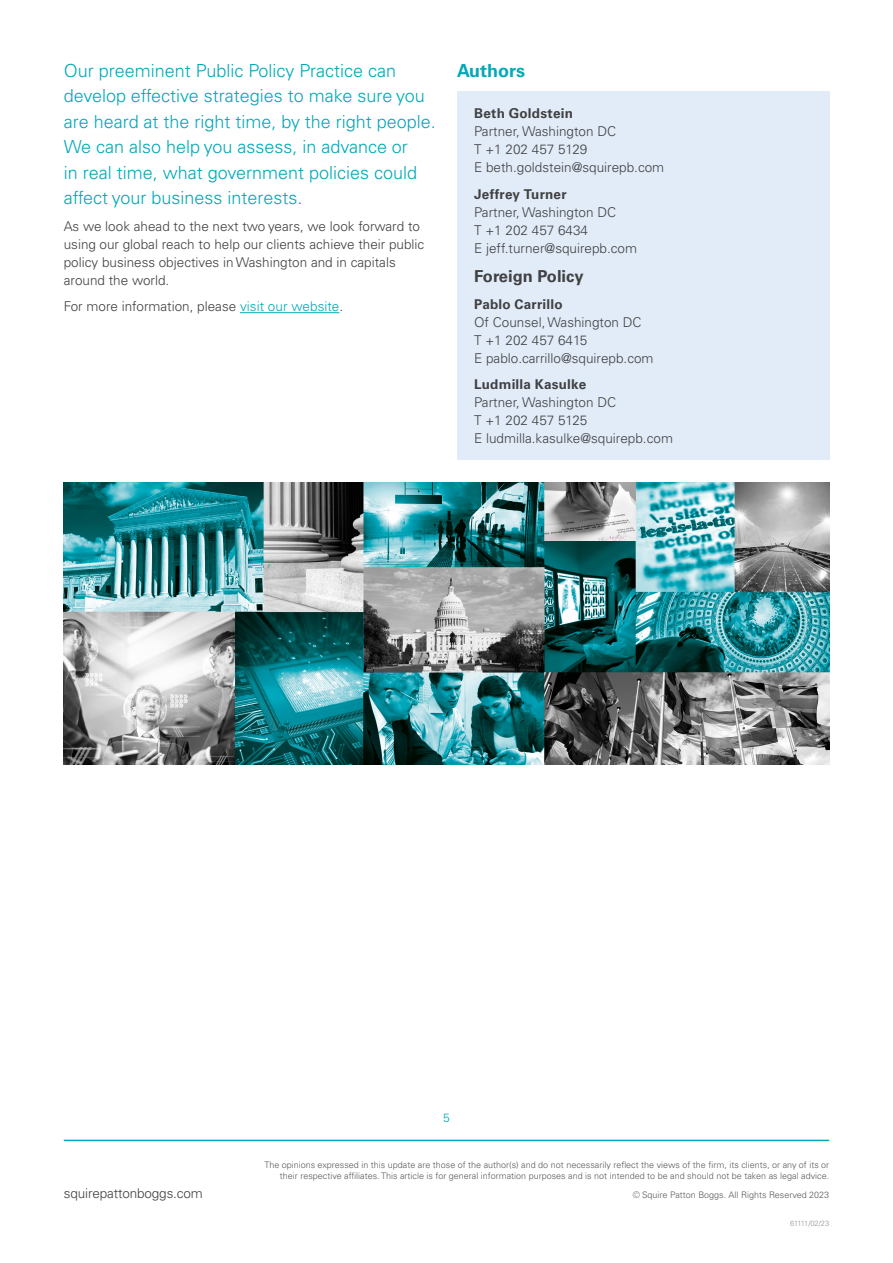
<style>
.page{position:relative;width:893px;height:1263px;background:#fff}
.page>*{position:absolute;margin:0;border:0;box-sizing:border-box;transform-origin:0 0}
.t1{font:300 18px/25.5px "Univers LTCYR 45";color:#00a9b7}
.t2{font:700 18px "Univers LTCYR 65";color:#00a9b7}
.t3{font:700 16.5px "Univers LTCYR 65";color:#414042}
.t4{font:300 13.5px/18px "Univers LTCYR 45";color:#414042}
.t5{font:700 13.5px "Univers LTCYR 65";letter-spacing:.015em;color:#414042}
.t6{font:300 12px "Univers LTCYR 45";color:#00a9b7}
.t7{font:300 9px/10.8px "Univers LTCYR 45";color:#58595b;text-align:right}
.t8{font:300 7.5px "Univers LTCYR 45";letter-spacing:-.06em;color:#939598}
.s1{color:#00a9b7}
</style>
<div class="page">
<hr style="left:64px;top:1140px;width:765px;height:1px;background:#00a9b7">
<hr style="left:240px;top:312px;width:99px;height:1px;background:#00a9b7">
<div style="left:457px;top:91px;width:372px;height:369px;background:#e1ecf8"></div>
<img style="left:64px;top:482px;width:765px;height:283px">
<p class="t1" style="left:64px;top:57px;width:374px">Our preeminent Public Policy Practice can develop effective strategies to make sure you are heard at the right time, by the right people.<br>We can also help you assess, in advance or<br>in real time, what government policies could affect your business interests.</p>
<p class="t4" style="left:64px;top:217px;width:362px">As we look ahead to the next two years, we look forward to using our global reach to help our clients achieve their public policy business objectives in Washington and in capitals around the world.</p>
<p class="t4" style="left:64px;top:297px;width:281px">For more information, please <span class="s1">visit our website</span>.</p>
<h1 class="t2" style="left:457px;top:58px;width:70px">Authors</h1>
<p class="t5" style="left:474px;top:104px;width:100px">Beth Goldstein</p>
<p class="t4" style="left:474px;top:122px;width:192px">Partner, Washington DC<br>T +1 202 457 5129<br>E beth.goldstein@squirepb.com</p>
<p class="t5" style="left:474px;top:184px;width:94px">Jeffrey Turner</p>
<p class="t4" style="left:474px;top:202px;width:165px">Partner, Washington DC<br>T +1 202 457 6434<br>E jeff.turner@squirepb.com</p>
<p class="t3" style="left:474px;top:265px;width:111px">Foreign Policy</p>
<p class="t5" style="left:474px;top:294px;width:90px">Pablo Carrillo</p>
<p class="t4" style="left:474px;top:312px;width:181px">Of Counsel, Washington DC<br>T +1 202 457 6415<br>E pablo.carrillo@squirepb.com</p>
<p class="t5" style="left:474px;top:375px;width:114px">Ludmilla Kasulke</p>
<p class="t4" style="left:474px;top:393px;width:200px">Partner, Washington DC<br>T +1 202 457 5125<br>E ludmilla.kasulke@squirepb.com</p>
<p class="t6" style="left:443px;top:1110px;width:8px">5</p>
<p class="t4" style="left:64px;top:1184px;width:141px">squirepattonboggs.com</p>
<p class="t7" style="left:265px;top:1159px;width:566px">The opinions expressed in this update are those of the author(s) and do not necessarily reflect the views of the firm, its clients, or any of its or their respective affiliates. This article is for general information purposes and is not intended to be and should not be taken as legal advice.</p>
<p class="t7" style="left:633px;top:1189px;width:198px">© Squire Patton Boggs. All Rights Reserved 2023</p>
<p class="t8" style="left:790px;top:1218px;width:41px">61111/02/23</p>
</div>
